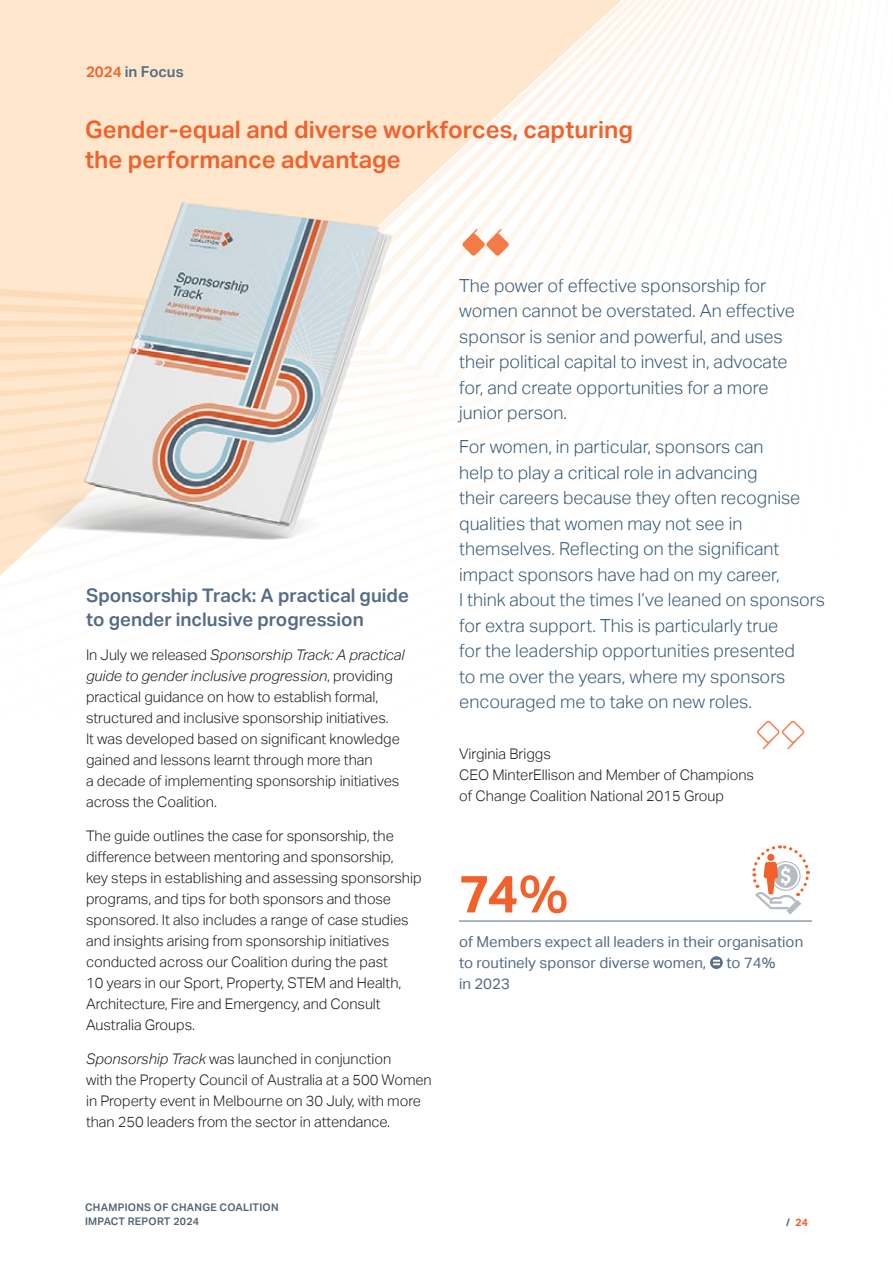
<style>
.page{position:relative;width:893px;height:1263px;background:#fff}
.page>*{position:absolute;margin:0;border:0;box-sizing:border-box;transform-origin:0 0}
.t1{font:700 52.5px "Aktiv Grotesk";color:#f2612c}
.t2{font:600 24px/30px "Aktiv Grotesk";letter-spacing:.005em;color:#f2612c}
.t3{font:600 18.75px/24px "Aktiv Grotesk";color:#556c86}
.t4{font:300 18px/25.5px "Aktiv Grotesk";color:#3b5d79}
.t5{font:15px/21.8px "Aktiv Grotesk";color:#556c86}
.t6{font:600 15px "Aktiv Grotesk";color:#556c86}
.t7{font:300 14.7px/21px "Aktiv Grotesk";letter-spacing:-.005em;color:#231f20}
.t8{font:600 10.5px/13.5px "Aktiv Grotesk";letter-spacing:.025em;color:#526472}
.t9{font:700 10.5px "Aktiv Grotesk";color:#f2612c}
.s1{color:#f2612c}
.s2{font-style:italic}
.s3{font-weight:500}
.s4{font-weight:600;color:#526472}
</style>
<div class="page">
<svg style="left:0;top:0;width:879px;height:576px"></svg>
<img style="left:19px;top:188px;width:383px;height:366px">
<img style="left:85px;top:203px;width:307px;height:325px">
<svg style="left:462px;top:227px;width:47px;height:29px"></svg>
<svg style="left:757px;top:720px;width:48px;height:30px"></svg>
<hr style="left:459px;top:921px;width:353px;height:1px;background:#556c86">
<svg style="left:710px;top:956px;width:13px;height:13px"></svg>
<svg style="left:713px;top:960px;width:7px;height:5px"></svg>
<svg style="left:752px;top:845px;width:58px;height:69px"></svg>
<p class="t6" style="left:86px;top:63px;width:99px"><span class="s1">2024</span> in Focus</p>
<h2 class="t2" style="left:85px;top:115px;width:549px">Gender-equal and diverse workforces, capturing the performance advantage</h2>
<p class="t3" style="left:86px;top:584px;width:324px">Sponsorship Track: A practical guide to gender inclusive progression</p>
<p class="t7" style="left:86px;top:644px;width:320px">In July we released <span class="s2">Sponsorship Track: A practical guide to gender inclusive progression</span>, providing practical guidance on how to establish formal, structured and inclusive sponsorship initiatives.<br>It was developed based on significant knowledge gained and lessons learnt through more than<br>a decade of implementing sponsorship initiatives across the Coalition.</p>
<p class="t7" style="left:86px;top:825px;width:337px">The guide outlines the case for sponsorship, the difference between mentoring and sponsorship,<br>key steps in establishing and assessing sponsorship programs, and tips for both sponsors and those sponsored. It also includes a range of case studies and insights arising from sponsorship initiatives conducted across our Coalition during the past<br>10 years in our Sport, Property, STEM and Health, Architecture, Fire and Emergency, and Consult Australia Groups.</p>
<p class="t7" style="left:86px;top:1048px;width:347px"><span class="s2">Sponsorship Track</span> was launched in conjunction<br>with the Property Council of Australia at a 500 Women in Property event in Melbourne on 30 July, with more than 250 leaders from the sector in attendance.</p>
<p class="t4" style="left:459px;top:273px;width:337px">The power of effective sponsorship for women cannot be overstated. An effective sponsor is senior and powerful, and uses their political capital to invest in, advocate for, and create opportunities for a more junior person.</p>
<p class="t4" style="left:459px;top:434px;width:367px">For women, in particular, sponsors can<br>help to play a critical role in advancing<br>their careers because they often recognise qualities that women may not see in themselves. Reflecting on the significant impact sponsors have had on my career,<br>I think about the times I’ve leaned on sponsors for extra support. This is particularly true<br>for the leadership opportunities presented<br>to me over the years, where my sponsors encouraged me to take on new roles.</p>
<p class="t7" style="left:459px;top:743px;width:296px">Virginia Briggs<br>CEO MinterEllison and Member of Champions of Change Coalition National 2015 Group</p>
<h1 class="t1" style="left:459px;top:864px;width:111px">74<span class="s3">%</span></h1>
<p class="t5" style="left:459px;top:931px;width:346px">of Members expect all leaders in their organisation to routinely sponsor diverse women,</p>
<p class="t5" style="left:726px;top:952px;width:51px">to 74%</p>
<p class="t5" style="left:459px;top:973px;width:52px">in 2023</p>
<p class="t8" style="left:85px;top:1201px;width:195px">CHAMPIONS OF CHANGE COALITION<br>IMPACT REPORT 2024</p>
<p class="t9" style="left:786px;top:1216px;width:23px"><span class="s4">/</span> 24</p>
</div>
